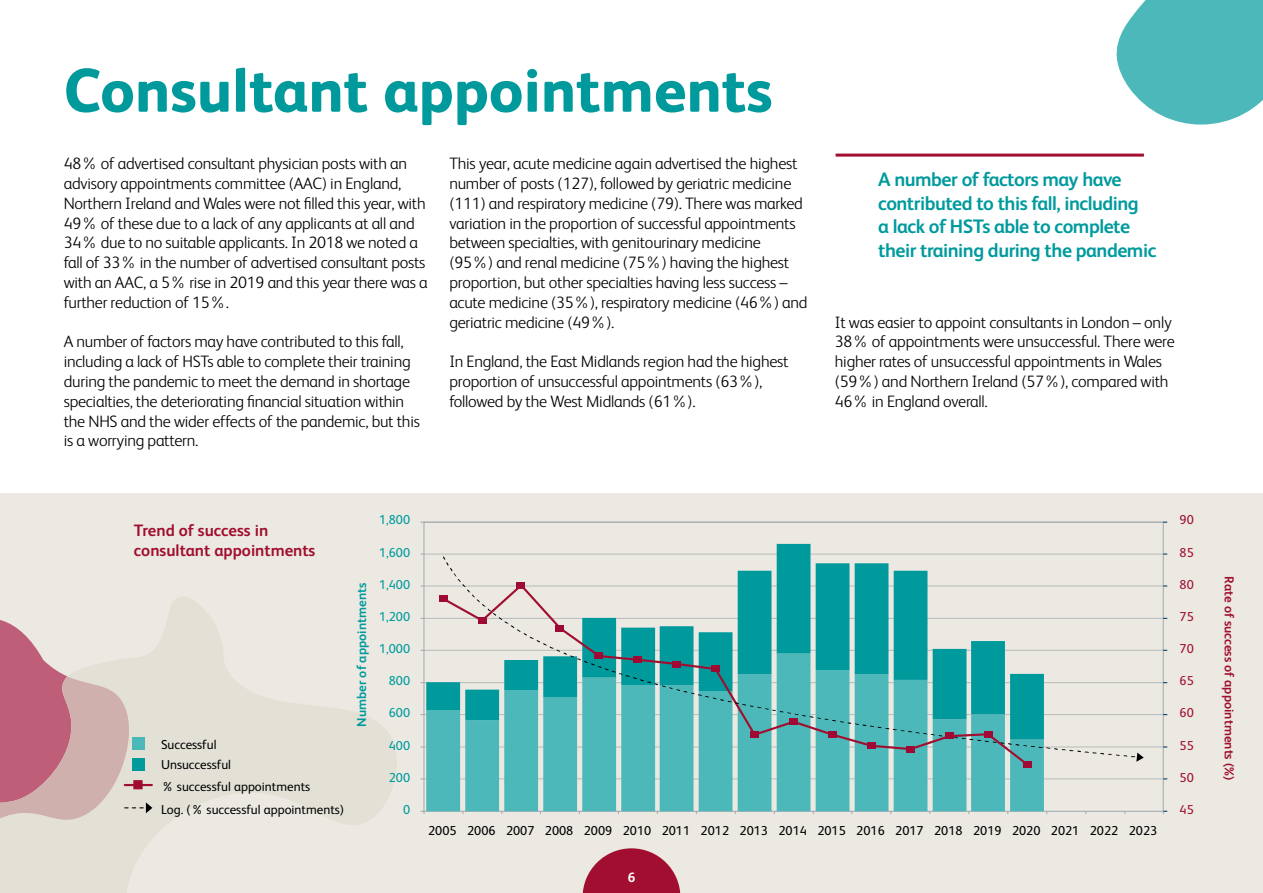
<style>
.page{position:relative;width:1263px;height:893px;background:#fff}
.page>*{position:absolute;margin:0;border:0;box-sizing:border-box;transform-origin:0 0}
.t1{font:800 61.5px "FS Albert";color:#009a9d}
.t2{font:700 19.5px/23.4px "FS Albert";letter-spacing:-.025em;color:#009a9d}
.t3{font:300 16.5px/19.8px "FS Albert";letter-spacing:-.015em;color:#000}
.t4{font:700 16.5px/19.8px "FS Albert";color:#a10e2f}
.t5{font:700 13.5px "FS Albert";color:#fff}
.t6{font:12.9px/20.1px "FS Albert";color:#000}
.t7{font:12.9px "FS Albert";color:#009a9d}
.t8{font:700 12.9px "FS Albert";color:#a10e2f}
.t9{font:12.9px "FS Albert";color:#a10e2f}
.t10{font:700 12.9px "FS Albert";color:#009a9d}
</style>
<div class="page">
<div style="left:0;top:493px;width:1263px;height:400px;background:#ebe9e2"></div>
<svg style="left:152px;top:596px;width:350px;height:242px"></svg>
<svg style="left:1116px;top:0;width:147px;height:125px;background:#66c1c3"></svg>
<hr style="left:424px;top:778px;width:739px;height:1px;background:#a1a8ac">
<hr style="left:424px;top:747px;width:739px;height:1px;background:#a1a8ac">
<hr style="left:424px;top:714px;width:739px;height:1px;background:#a1a8ac">
<hr style="left:424px;top:682px;width:739px;height:1px;background:#a1a8ac">
<hr style="left:424px;top:650px;width:739px;height:1px;background:#a1a8ac">
<hr style="left:424px;top:618px;width:739px;height:1px;background:#a1a8ac">
<hr style="left:424px;top:586px;width:739px;height:1px;background:#a1a8ac">
<hr style="left:424px;top:554px;width:739px;height:1px;background:#a1a8ac">
<hr style="left:424px;top:522px;width:739px;height:1px;background:#a1a8ac">
<svg style="left:426px;top:740px;width:618px;height:71px;background:#5dbcbd"></svg>
<svg style="left:426px;top:544px;width:618px;height:196px"></svg>
<svg style="left:420px;top:811px;width:5px;height:3px"></svg>
<svg style="left:440px;top:582px;width:583px;height:185px"></svg>
<div style="left:439px;top:596px;width:8px;height:6px;background:#9e0a34"></div>
<div style="left:1023px;top:761px;width:8px;height:7px;background:#9e0a34"></div>
<svg style="left:443px;top:556px;width:701px;height:206px"></svg>
<svg style="left:0;top:620px;width:152px;height:273px"></svg>
<div style="left:132px;top:737px;width:12px;height:12px;background:#4db8ba"></div>
<div style="left:132px;top:758px;width:12px;height:12px;background:#009a9d"></div>
<hr style="left:836px;top:154px;width:308px;height:3px;background:#a10e2f">
<svg style="left:583px;top:848px;width:97px;height:45px"></svg>
<h1 class="t1" style="left:64px;top:54px;width:710px">Consultant appointments</h1>
<p class="t3" style="left:64px;top:153px;width:365px">48% of advertised consultant physician posts with an advisory appointments committee (AAC) in England, Northern Ireland and Wales were not filled this year, with 49% of these due to a lack of any applicants at all and 34% due to no suitable applicants. In 2018 we noted a fall of 33% in the number of advertised consultant posts with an AAC, a 5% rise in 2019 and this year there was a further reduction of 15%.</p>
<p class="t3" style="left:64px;top:332px;width:358px">A number of factors may have contributed to this fall, including a lack of HSTs able to complete their training during the pandemic to meet the demand in shortage specialties, the deteriorating financial situation within the NHS and the wider effects of the pandemic, but this is a worrying pattern.</p>
<p class="t3" style="left:449px;top:153px;width:360px">This year, acute medicine again advertised the highest number of posts (127), followed by geriatric medicine (111) and respiratory medicine (79). There was marked variation in the proportion of successful appointments between specialties, with genitourinary medicine (95%) and renal medicine (75%) having the highest proportion, but other specialties having less success – acute medicine (35%), respiratory medicine (46%) and geriatric medicine (49%).</p>
<p class="t3" style="left:449px;top:351px;width:341px">In England, the East Midlands region had the highest proportion of unsuccessful appointments (63%), followed by the West Midlands (61%).</p>
<p class="t2" style="left:878px;top:168px;width:280px">A number of factors may have contributed to this fall, including<br>a lack of HSTs able to complete their training during the pandemic</p>
<p class="t3" style="left:835px;top:312px;width:341px">It was easier to appoint consultants in London – only 38% of appointments were unsuccessful. There were higher rates of unsuccessful appointments in Wales (59%) and Northern Ireland (57%), compared with 46% in England overall.</p>
<p class="t4" style="left:134px;top:520px;width:183px">Trend of success in consultant appointments</p>
<p class="t7" style="left:379px;top:513px;width:33px">1,800</p>
<p class="t7" style="left:379px;top:545px;width:33px">1,600</p>
<p class="t9" style="left:1179px;top:513px;width:16px">90</p>
<p class="t9" style="left:1179px;top:545px;width:16px">85</p>
<p class="t10" style="left:354px;top:727px;width:145px;rotate:-90deg">Number of appointments</p>
<p class="t7" style="left:379px;top:577px;width:33px">1,400</p>
<p class="t7" style="left:379px;top:609px;width:33px">1,200</p>
<p class="t7" style="left:379px;top:641px;width:33px">1,000</p>
<p class="t7" style="left:389px;top:674px;width:23px">800</p>
<p class="t7" style="left:389px;top:706px;width:23px">600</p>
<p class="t9" style="left:1179px;top:577px;width:16px">80</p>
<p class="t9" style="left:1179px;top:609px;width:16px">75</p>
<p class="t9" style="left:1179px;top:641px;width:16px">70</p>
<p class="t9" style="left:1179px;top:674px;width:16px">65</p>
<p class="t9" style="left:1179px;top:706px;width:16px">60</p>
<p class="t6" style="left:161px;top:734px;width:72px">Successful<br>Unsuccessful</p>
<p class="t6" style="left:161px;top:774px;width:185px;line-height:23.1px">% successful appointments<br>Log. (% successful appointments)</p>
<p class="t7" style="left:389px;top:738px;width:23px">400</p>
<p class="t7" style="left:389px;top:770px;width:23px">200</p>
<p class="t7" style="left:403px;top:802px;width:9px">0</p>
<p class="t9" style="left:1179px;top:738px;width:16px">55</p>
<p class="t9" style="left:1179px;top:770px;width:16px">50</p>
<p class="t9" style="left:1179px;top:802px;width:16px">45</p>
<p class="t6" style="left:428px;top:821px;width:731px">2005 2006 2007 2008 2009 2010 2011 2012 2013 2014 2015 2016 2017 2018 2019 2020 2021 2022 2023</p>
<p class="t5" style="left:628px;top:870px;width:9px">6</p>
<p class="t8" style="left:1237px;top:576px;width:206px;rotate:90deg">Rate of success of appointments (%)</p>
</div>
